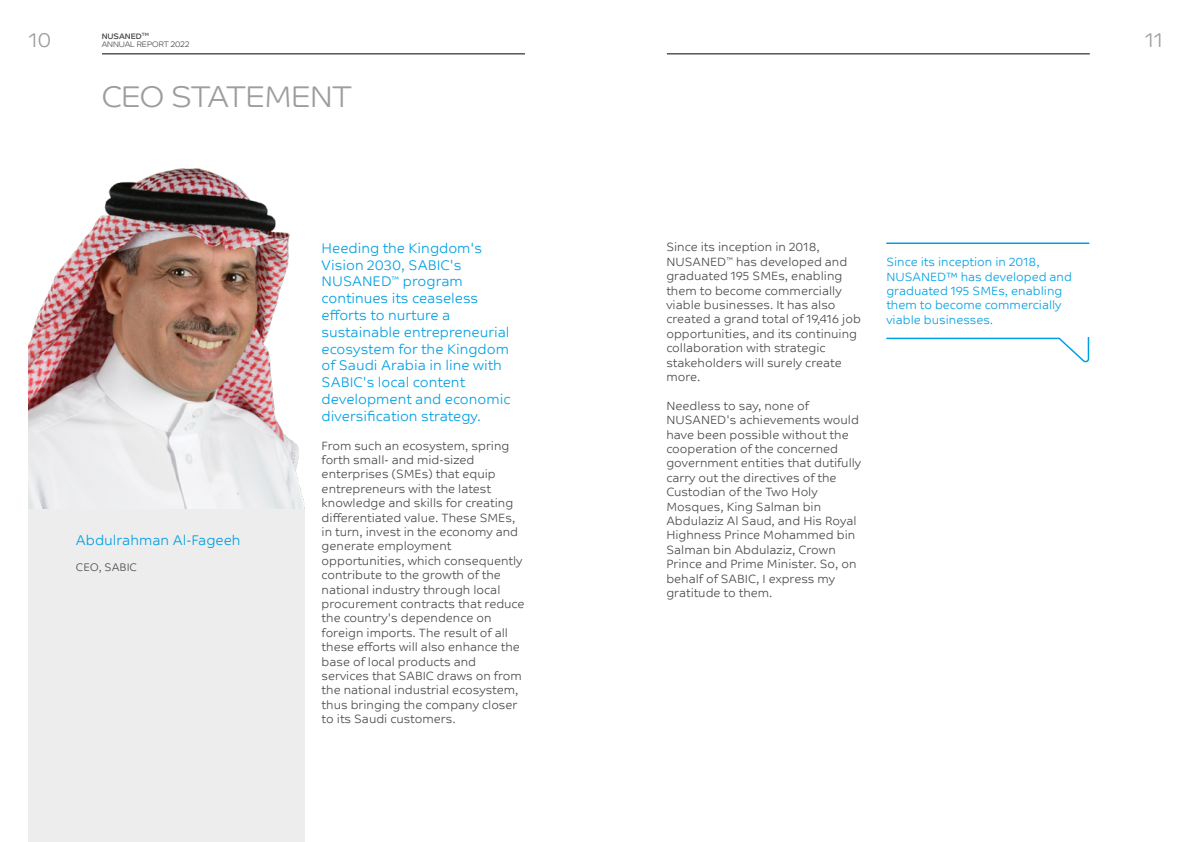
<style>
.page{position:relative;width:1191px;height:842px;background:#fff}
.page>*{position:absolute;margin:0;border:0;box-sizing:border-box;transform-origin:0 0}
.t1{font:300 30px "SABIC Typeface Headline";color:#9d9d9c}
.t2{font:300 20px "SABIC Typeface Headline";color:#9d9d9c}
.t3{font:300 14px/16.8px "SABIC Typeface Text";color:#009fe3}
.t4{font:300 12px/14.4px "SABIC Typeface Text";color:#4a4a49}
.t5{font:300 12px/14.4px "SABIC Typeface Text";color:#009fe3}
.t6{font:300 11px "SABIC Typeface Text";color:#4a4a49}
.t7{font:300 8px/8px "SABIC Typeface Headline";color:#4a4a49}
.s1{font-weight:400}
</style>
<div class="page">
<div style="left:28px;top:508px;width:277px;height:333px;background:#ededed"></div>
<svg style="left:886px;top:337px;width:204px;height:26px"></svg>
<hr style="left:886px;top:242px;width:203px;height:2px;background:#009fe3">
<img style="left:29px;top:168px;width:276px;height:340px">
<hr style="left:667px;top:54px;width:422px;height:1px;background:#000">
<hr style="left:102px;top:54px;width:423px;height:1px;background:#000">
<h2 class="t2" style="left:29px;top:28px;width:24px">10</h2>
<h2 class="t2" style="left:1145px;top:28px;width:19px">11</h2>
<p class="t7" style="left:102px;top:32px;width:89px"><span class="s1">NUSANED</span><sup>TM<br></sup>ANNUAL REPORT 2022</p>
<h1 class="t1" style="left:102px;top:79px;width:251px">CEO STATEMENT</h1>
<p class="t3" style="left:76px;top:531px;width:166px">Abdulrahman Al-Fageeh</p>
<p class="t6" style="left:76px;top:557px;width:63px">CEO, SABIC</p>
<p class="t3" style="left:322px;top:238px;width:190px">Heeding the Kingdom's<br>Vision 2030, SABIC's<br>NUSANED<sup>™</sup> program continues its ceaseless efforts to nurture a sustainable entrepreneurial ecosystem for the Kingdom of Saudi Arabia in line with<br>SABIC's local content development and economic diversification strategy.</p>
<p class="t4" style="left:322px;top:437px;width:204px">From such an ecosystem, spring forth small- and mid-sized enterprises (SMEs) that equip entrepreneurs with the latest knowledge and skills for creating differentiated value. These SMEs, in turn, invest in the economy and generate employment opportunities, which consequently contribute to the growth of the national industry through local procurement contracts that reduce the country's dependence on foreign imports. The result of all these efforts will also enhance the base of local products and services that SABIC draws on from the national industrial ecosystem, thus bringing the company closer to its Saudi customers.</p>
<p class="t4" style="left:666px;top:239px;width:196px">Since its inception in 2018,<br>NUSANED<sup>™</sup> has developed and graduated 195 SMEs, enabling them to become commercially viable businesses. It has also created a grand total of 19,416 job opportunities, and its continuing collaboration with strategic stakeholders will surely create more.</p>
<p class="t4" style="left:666px;top:397px;width:196px">Needless to say, none of<br>NUSANED's achievements would have been possible without the cooperation of the concerned government entities that dutifully carry out the directives of the<br>Custodian of the Two Holy<br>Mosques, King Salman bin<br>Abdulaziz Al Saud, and His Royal<br>Highness Prince Mohammed bin<br>Salman bin Abdulaziz, Crown<br>Prince and Prime Minister. So, on behalf of SABIC, I express my gratitude to them.</p>
<p class="t5" style="left:886px;top:254px;width:187px">Since its inception in 2018,<br>NUSANED™ has developed and graduated 195 SMEs, enabling them to become commercially viable businesses.</p>
</div>
